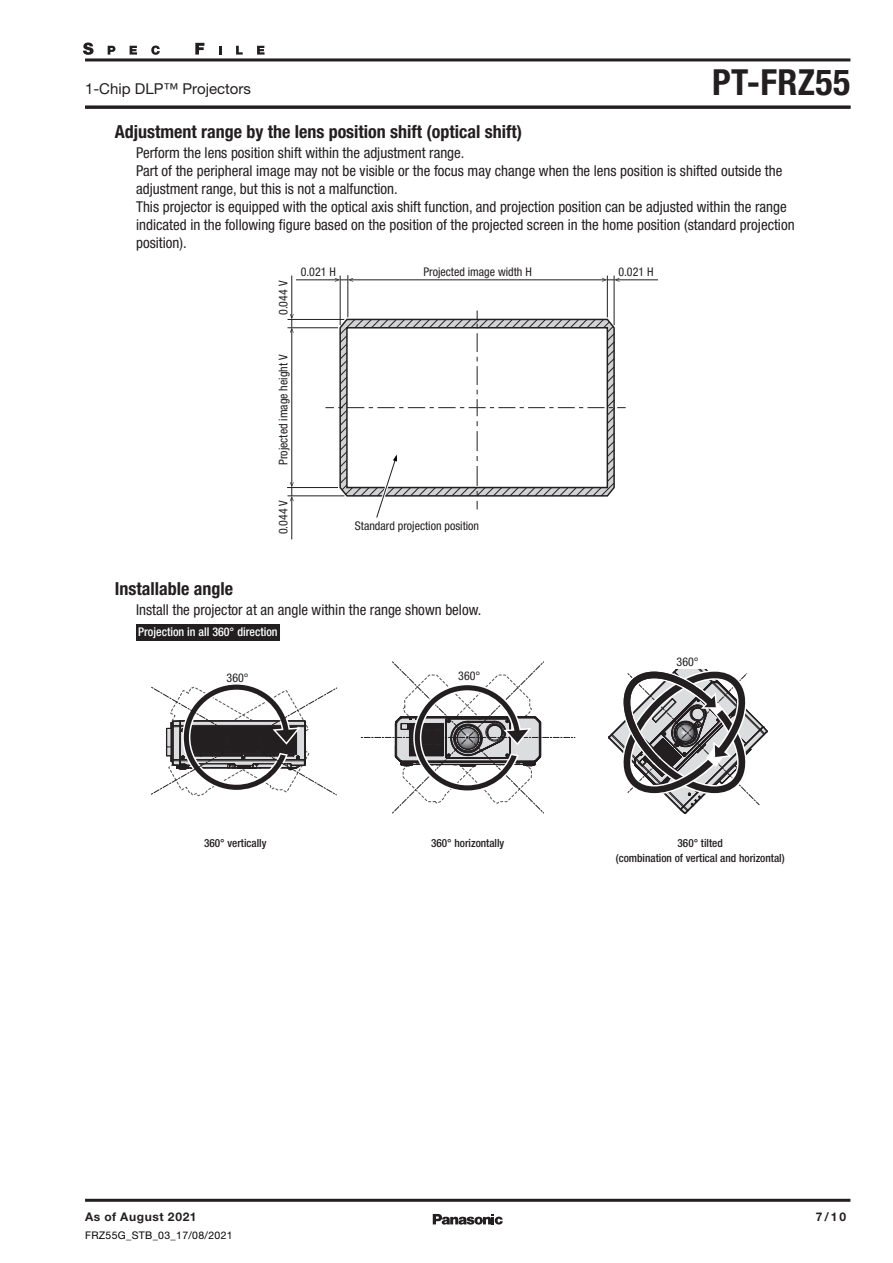
<style>
.page{position:relative;width:893px;height:1263px;background:#fff}
.page>*{position:absolute;margin:0;border:0;box-sizing:border-box;transform-origin:0 0}
.t1{font:700 condensed 36px "Helvetica Neue LT Std";letter-spacing:.01em;color:#231f20}
.t2{font:700 condensed 18px "Helvetica Neue LT Std";color:#231f20}
.t3{font:condensed 15px/18px "Helvetica Neue LT Std";color:#231f20}
.t4{font:15px "Helvetica Neue LT Std";color:#231f20}
.t5{font:condensed 12px "Helvetica Neue LT Std";color:#231f20}
.t6{font:500 condensed 12px "Helvetica Neue LT Std";color:#fff}
.t7{font:700 12px "Helvetica Neue LT Std";letter-spacing:.05em;color:#231f20}
.t8{font:500 condensed 11.25px/15px "Helvetica Neue LT Std";color:#231f20;text-align:center}
.t9{font:10.5px "Helvetica Neue LT Std";letter-spacing:.03em;color:#030303}
</style>
<div class="page">
<hr style="left:350px;top:280px;width:256px;height:1px;background:#231f20">
<hr style="left:296px;top:280px;width:42px;height:1px;background:#231f20">
<svg style="left:335px;top:278px;width:18px;height:4px"></svg>
<hr style="left:616px;top:280px;width:42px;height:1px;background:#231f20">
<svg style="left:602px;top:278px;width:17px;height:4px"></svg>
<hr style="left:291px;top:329px;width:1px;height:157px;background:#231f20">
<hr style="left:291px;top:497px;width:1px;height:42px;background:#231f20">
<svg style="left:290px;top:482px;width:4px;height:19px"></svg>
<hr style="left:291px;top:275px;width:1px;height:43px;background:#231f20">
<svg style="left:290px;top:314px;width:4px;height:19px"></svg>
<svg style="left:325px;top:311px;width:301px;height:207px"></svg>
<hr style="left:607px;top:276px;width:1px;height:41px;background:#231f20">
<hr style="left:614px;top:276px;width:1px;height:49px;background:#231f20">
<hr style="left:340px;top:276px;width:1px;height:49px;background:#231f20">
<hr style="left:348px;top:275px;width:1px;height:42px;background:#231f20">
<hr style="left:287px;top:327px;width:51px;height:1px;background:#231f20">
<hr style="left:287px;top:319px;width:57px;height:1px;background:#231f20">
<hr style="left:287px;top:496px;width:57px;height:1px;background:#231f20">
<hr style="left:287px;top:487px;width:51px;height:1px;background:#231f20">
<div style="left:136px;top:624px;width:144px;height:17px;background:#231f20"></div>
<svg style="left:361px;top:661px;width:214px;height:153px"></svg>
<svg style="left:151px;top:684px;width:187px;height:113px"></svg>
<svg style="left:608px;top:669px;width:160px;height:145px"></svg>
<div style="left:450px;top:668px;width:39px;height:15px;background:#fff"></div>
<hr style="left:85px;top:1199px;width:765px;height:3px;background:#231f20">
<svg style="left:83px;top:43px;width:11px;height:12px"></svg>
<svg style="left:108px;top:46px;width:7px;height:9px"></svg>
<svg style="left:130px;top:46px;width:7px;height:9px"></svg>
<svg style="left:151px;top:46px;width:9px;height:9px"></svg>
<svg style="left:195px;top:43px;width:9px;height:12px"></svg>
<svg style="left:219px;top:46px;width:2px;height:9px"></svg>
<svg style="left:236px;top:46px;width:7px;height:9px"></svg>
<svg style="left:257px;top:46px;width:8px;height:9px"></svg>
<hr style="left:85px;top:58px;width:765px;height:3px;background:#231f20">
<hr style="left:85px;top:106px;width:765px;height:3px;background:#231f20">
<svg style="left:433px;top:1214px;width:70px;height:10px"></svg>
<p class="t4" style="left:85px;top:80px;width:167px">1-Chip DLP™ Projectors</p>
<h1 class="t1" style="left:712px;top:60px;width:140px">PT-FRZ55</h1>
<p class="t2" style="left:115px;top:121px;width:409px">Adjustment range by the lens position shift (optical shift)</p>
<p class="t3" style="left:136px;top:144px;width:660px">Perform the lens position shift within the adjustment range.<br>Part of the peripheral image may not be visible or the focus may change when the lens position is shifted outside the adjustment range, but this is not a malfunction.<br>This projector is equipped with the optical axis shift function, and projection position can be adjusted within the range indicated in the following figure based on the position of the projected screen in the home position (standard projection position).</p>
<p class="t5" style="left:301px;top:264px;width:37px">0.021 H</p>
<p class="t5" style="left:423px;top:264px;width:110px">Projected image width H</p>
<p class="t5" style="left:618px;top:264px;width:37px">0.021 H</p>
<p class="t5" style="left:276px;top:315px;width:36px;rotate:-90deg">0.044 V</p>
<p class="t5" style="left:276px;top:465px;width:112px;rotate:-90deg">Projected image height V</p>
<p class="t5" style="left:276px;top:534px;width:36px;rotate:-90deg">0.044 V</p>
<p class="t5" style="left:355px;top:519px;width:126px">Standard projection position</p>
<p class="t2" style="left:115px;top:577px;width:120px">Installable angle</p>
<p class="t3" style="left:136px;top:600px;width:347px">Install the projector at an angle within the range shown below.</p>
<p class="t6" style="left:138px;top:625px;width:141px">Projection in all 360° direction</p>
<p class="t5" style="left:458px;top:669px;width:24px">360°</p>
<p class="t5" style="left:227px;top:670px;width:24px">360°</p>
<p class="t5" style="left:677px;top:655px;width:24px">360°</p>
<p class="t8" style="left:204px;top:835px;width:64px">360° vertically</p>
<p class="t8" style="left:431px;top:835px;width:75px">360° horizontally</p>
<p class="t8" style="left:616px;top:835px;width:170px">360° tilted<br>(combination of vertical and horizontal)</p>
<p class="t7" style="left:85px;top:1209px;width:113px">As of August 2021</p>
<p class="t7" style="left:816px;top:1209px;width:32px">7/10</p>
<p class="t9" style="left:85px;top:1228px;width:149px">FRZ55G_STB_03_17/08/2021</p>
</div>
